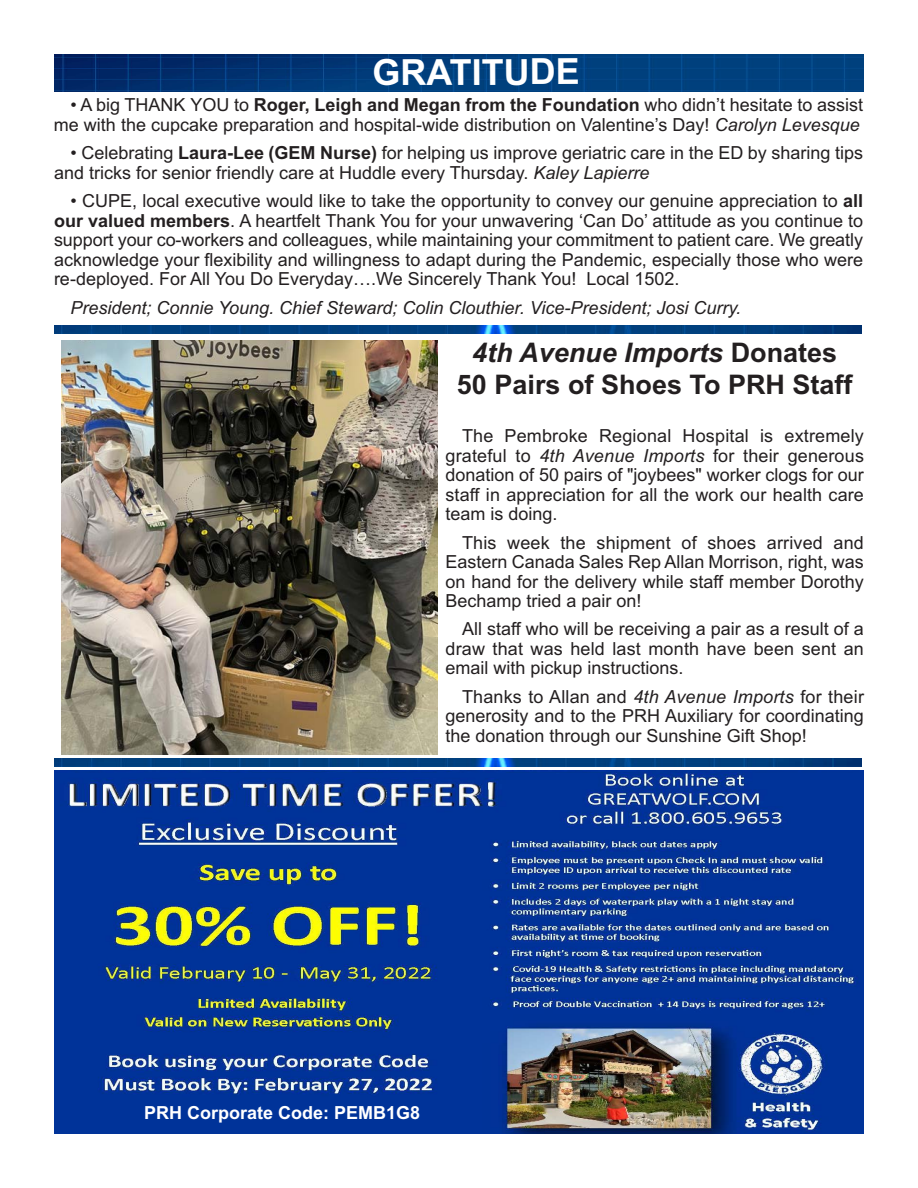
<style>
.page{position:relative;width:918px;height:1188px;background:#fff}
.page>*{position:absolute;margin:0;border:0;box-sizing:border-box;transform-origin:0 0}
.t1{font:700 36px "Arial";letter-spacing:-.005em;color:#fff}
.t2{font:700 27px "Arial";color:#231f20}
.t3{font:italic 700 27px "Arial";color:#231f20}
.t4{font:18px/19.5px "Arial";color:#231f20;text-align:justify}
.t5{font:italic 18px "Arial";color:#231f20}
.t6{font:700 18px "Arial";color:#fff}
.s1{font-weight:700}
.s2{font-style:italic}
.s3{font-style:normal}
</style>
<div class="page">
<img style="left:54px;top:54px;width:809px;height:38px">
<img style="left:55px;top:326px;width:806px;height:8px">
<img style="left:55px;top:770px;width:809px;height:364px">
<img style="left:55px;top:758px;width:806px;height:8px">
<img style="left:61px;top:340px;width:376px;height:414px">
<p class="t1" style="left:373px;top:59px;width:209px">GRATITUDE</p>
<p class="t4" style="left:54px;top:97px;width:811px;text-align:right">• A big THANK YOU to <span class="s1">Roger, Leigh and Megan from the Foundation</span> who didn’t hesitate to assist me with the cupcake preparation and hospital-wide distribution on Valentine’s Day! <span class="s2">Carolyn Levesque</span></p>
<p class="t4" style="left:54px;top:145px;width:811px;text-indent:17px">• Celebrating <span class="s1">Laura-Lee (GEM Nurse)</span> for helping us improve geriatric care in the ED by sharing tips and tricks for senior friendly care at Huddle every Thursday. <span class="s2">Kaley Lapierre</span></p>
<p class="t4" style="left:54px;top:193px;width:811px;text-indent:17px">• CUPE, local executive would like to take the opportunity to convey our genuine appreciation to <span class="s1">all our valued members</span>. A heartfelt Thank You for your unwavering ‘Can Do’ attitude as you continue to support your co-workers and colleagues, while maintaining your commitment to patient care. We greatly acknowledge your flexibility and willingness to adapt during the Pandemic, especially those who were re-deployed. For All You Do Everyday….We Sincerely Thank You! Local 1502.</p>
<p class="t5" style="left:71px;top:301px;width:672px">President; Connie Young. Chief Steward; Colin Clouthier. Vice-President; Josi Curry.</p>
<p class="t3" style="left:472px;top:337px;width:367px">4th Avenue Imports <span class="s3">Donates</span></p>
<p class="t2" style="left:457px;top:375px;width:397px">50 Pairs of Shoes To PRH Staff</p>
<p class="t4" style="left:445px;top:428px;width:420px;text-indent:17px">The Pembroke Regional Hospital is extremely grateful to <span class="s2">4th Avenue Imports</span> for their generous donation of 50 pairs of "joybees" worker clogs for our staff in appreciation for all the work our health care team is doing.</p>
<p class="t4" style="left:445px;top:534px;width:420px;text-indent:17px">This week the shipment of shoes arrived and Eastern Canada Sales Rep Allan Morrison, right, was on hand for the delivery while staff member Dorothy Bechamp tried a pair on!</p>
<p class="t4" style="left:446px;top:621px;width:420px;text-indent:16px">All staff who will be receiving a pair as a result of a draw that was held last month have been sent an email with pickup instructions.</p>
<p class="t4" style="left:446px;top:689px;width:420px;text-indent:17px">Thanks to Allan and <span class="s2">4th Avenue Imports</span> for their generosity and to the PRH Auxiliary for coordinating the donation through our Sunshine Gift Shop!</p>
<p class="t6" style="left:144px;top:1106px;width:278px">PRH Corporate Code: PEMB1G8</p>
</div>
